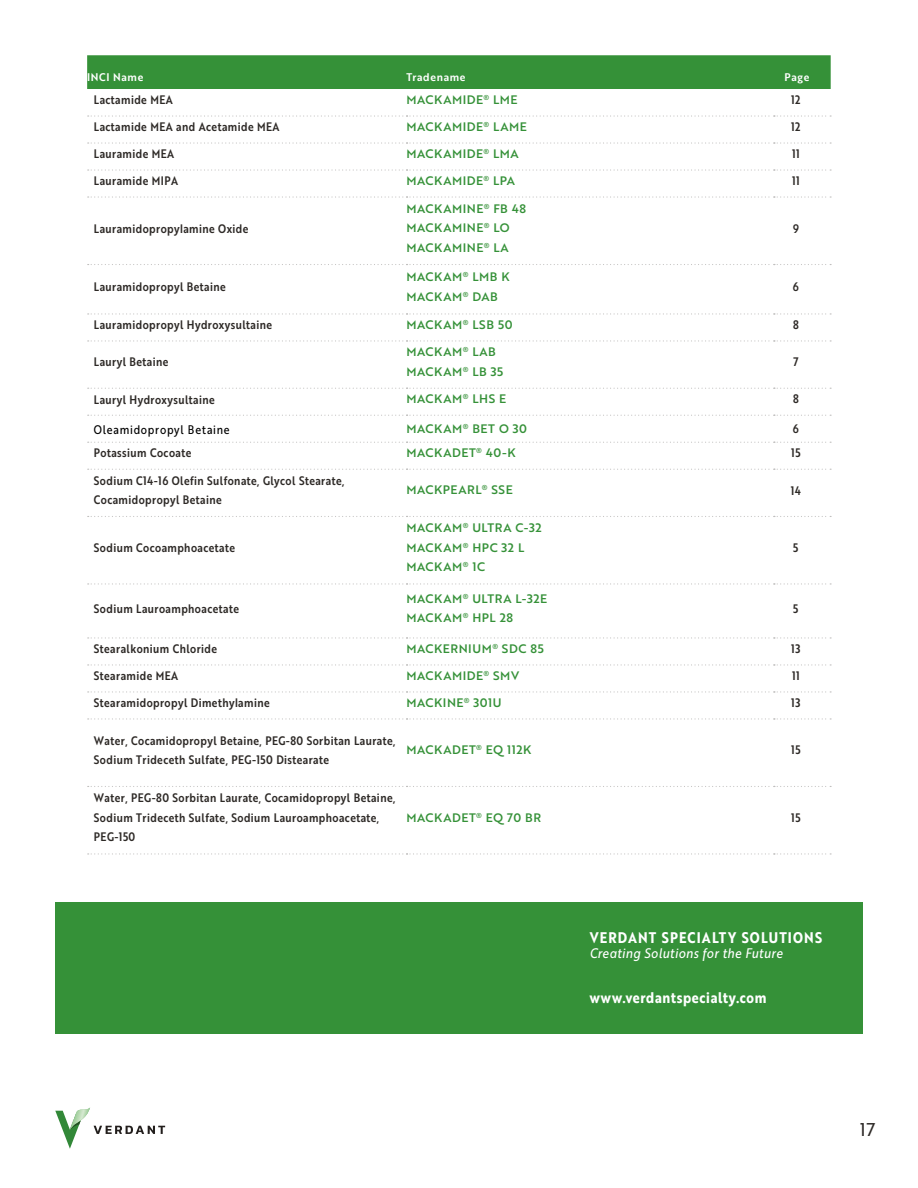
<style>
.page{position:relative;width:918px;height:1188px;background:#fff}
.page>*{position:absolute;margin:0;border:0;box-sizing:border-box;transform-origin:0 0}
.t1{font:18px "Brother 1816 Regular";color:#2d2926}
.t2{font:700 15px "Brother XS";letter-spacing:.065em;color:#fff}
.t3{font:700 15px "Brother XS";letter-spacing:.045em;color:#fff}
.t4{font:italic 13.5px "Brother XS";letter-spacing:.035em;color:#fff}
.t5{font:12.15px "Brother XS";letter-spacing:.06em;color:#000}
.t6{font:500 12px/19.5px "Brother XS";letter-spacing:.035em;color:#2d2926}
.t7{font:12px/19.5px "Brother 1816 Medium";letter-spacing:.045em;color:#359138}
.t8{font:500 10.8px "Brother XS";letter-spacing:.055em;color:#fff;scale:1.11 1}
</style>
<div class="page">
<svg style="left:55px;top:1107px;width:110px;height:42px"></svg>
<div style="left:87px;top:55px;width:744px;height:34px;background:#359138"></div>
<svg style="left:88px;top:115px;width:743px;height:2px"></svg>
<svg style="left:88px;top:142px;width:743px;height:2px"></svg>
<svg style="left:88px;top:169px;width:743px;height:2px"></svg>
<svg style="left:88px;top:196px;width:743px;height:2px"></svg>
<svg style="left:88px;top:264px;width:743px;height:1px"></svg>
<svg style="left:88px;top:313px;width:743px;height:2px"></svg>
<svg style="left:88px;top:340px;width:743px;height:2px"></svg>
<svg style="left:88px;top:388px;width:743px;height:1px"></svg>
<svg style="left:88px;top:415px;width:743px;height:1px"></svg>
<svg style="left:88px;top:442px;width:743px;height:1px"></svg>
<svg style="left:88px;top:469px;width:743px;height:1px"></svg>
<svg style="left:88px;top:516px;width:743px;height:1px"></svg>
<svg style="left:88px;top:583px;width:743px;height:2px"></svg>
<svg style="left:88px;top:637px;width:743px;height:2px"></svg>
<svg style="left:88px;top:664px;width:743px;height:2px"></svg>
<svg style="left:88px;top:691px;width:743px;height:2px"></svg>
<svg style="left:88px;top:718px;width:743px;height:2px"></svg>
<svg style="left:88px;top:786px;width:743px;height:1px"></svg>
<svg style="left:88px;top:853px;width:743px;height:2px"></svg>
<div style="left:55px;top:902px;width:808px;height:132px;background:#359138"></div>
<p class="t8" style="left:87px;top:69px;width:52px">INCI Name</p>
<p class="t8" style="left:407px;top:69px;width:55px">Tradename</p>
<p class="t8" style="left:785px;top:69px;width:24px">Page</p>
<p class="t6" style="left:94px;top:90px;width:80px">Lactamide MEA</p>
<p class="t7" style="left:407px;top:89px;width:113px">MACKAMIDE<sup>®</sup> LME</p>
<p class="t6" style="left:791px;top:90px;width:11px">12</p>
<p class="t6" style="left:94px;top:117px;width:187px">Lactamide MEA and Acetamide MEA</p>
<p class="t7" style="left:407px;top:117px;width:122px">MACKAMIDE<sup>®</sup> LAME</p>
<p class="t6" style="left:791px;top:117px;width:11px">12</p>
<p class="t6" style="left:94px;top:144px;width:82px">Lauramide MEA</p>
<p class="t7" style="left:407px;top:144px;width:114px">MACKAMIDE<sup>®</sup> LMA</p>
<p class="t6" style="left:792px;top:144px;width:9px">11</p>
<p class="t6" style="left:94px;top:171px;width:86px">Lauramide MIPA</p>
<p class="t7" style="left:407px;top:171px;width:110px">MACKAMIDE<sup>®</sup> LPA</p>
<p class="t6" style="left:792px;top:171px;width:9px">11</p>
<p class="t6" style="left:94px;top:218px;width:156px">Lauramidopropylamine Oxide</p>
<p class="t7" style="left:407px;top:198px;width:121px">MACKAMINE<sup>®</sup> FB 48<br>MACKAMINE<sup>®</sup> LO<br>MACKAMINE<sup>®</sup> LA</p>
<p class="t6" style="left:793px;top:218px;width:7px">9</p>
<p class="t6" style="left:94px;top:277px;width:133px">Lauramidopropyl Betaine</p>
<p class="t7" style="left:407px;top:267px;width:104px">MACKAM<sup>®</sup> LMB K<br>MACKAM<sup>®</sup> DAB</p>
<p class="t6" style="left:793px;top:277px;width:8px">6</p>
<p class="t6" style="left:94px;top:315px;width:180px">Lauramidopropyl Hydroxysultaine</p>
<p class="t7" style="left:407px;top:315px;width:107px">MACKAM<sup>®</sup> LSB 50</p>
<p class="t6" style="left:793px;top:315px;width:7px">8</p>
<p class="t6" style="left:94px;top:352px;width:76px">Lauryl Betaine</p>
<p class="t7" style="left:407px;top:342px;width:98px">MACKAM<sup>®</sup> LAB<br>MACKAM<sup>®</sup> LB 35</p>
<p class="t6" style="left:793px;top:352px;width:7px">7</p>
<p class="t6" style="left:94px;top:389px;width:122px">Lauryl Hydroxysultaine</p>
<p class="t7" style="left:407px;top:389px;width:101px">MACKAM<sup>®</sup> LHS E</p>
<p class="t6" style="left:793px;top:389px;width:7px">8</p>
<p class="t5" style="left:94px;top:420px;width:137px">Oleamidopropyl Betaine</p>
<p class="t7" style="left:407px;top:419px;width:122px">MACKAM<sup>®</sup> BET O 30</p>
<p class="t6" style="left:793px;top:419px;width:8px">6</p>
<p class="t6" style="left:94px;top:443px;width:99px">Potassium Cocoate</p>
<p class="t7" style="left:407px;top:443px;width:111px">MACKADET<sup>®</sup> 40-K</p>
<p class="t6" style="left:791px;top:443px;width:11px">15</p>
<p class="t6" style="left:94px;top:470px;width:252px">Sodium C14-16 Olefin Sulfonate, Glycol Stearate,<br>Cocamidopropyl Betaine</p>
<p class="t7" style="left:407px;top:480px;width:108px">MACKPEARL<sup>®</sup> SSE</p>
<p class="t6" style="left:791px;top:480px;width:12px">14</p>
<p class="t6" style="left:94px;top:537px;width:143px">Sodium Cocoamphoacetate</p>
<p class="t7" style="left:407px;top:518px;width:137px">MACKAM<sup>®</sup> ULTRA C-32<br>MACKAM<sup>®</sup> HPC 32 L<br>MACKAM<sup>®</sup> 1C</p>
<p class="t6" style="left:793px;top:537px;width:7px">5</p>
<p class="t6" style="left:94px;top:598px;width:147px">Sodium Lauroamphoacetate</p>
<p class="t7" style="left:407px;top:588px;width:142px">MACKAM<sup>®</sup> ULTRA L-32E<br>MACKAM<sup>®</sup> HPL 28</p>
<p class="t6" style="left:793px;top:598px;width:7px">5</p>
<p class="t6" style="left:94px;top:639px;width:125px">Stearalkonium Chloride</p>
<p class="t7" style="left:407px;top:639px;width:139px">MACKERNIUM<sup>®</sup> SDC 85</p>
<p class="t6" style="left:791px;top:639px;width:11px">13</p>
<p class="t6" style="left:94px;top:666px;width:86px">Stearamide MEA</p>
<p class="t7" style="left:407px;top:666px;width:114px">MACKAMIDE<sup>®</sup> SMV</p>
<p class="t6" style="left:792px;top:666px;width:9px">11</p>
<p class="t6" style="left:94px;top:693px;width:177px">Stearamidopropyl Dimethylamine</p>
<p class="t7" style="left:407px;top:693px;width:97px">MACKINE<sup>®</sup> 301U</p>
<p class="t6" style="left:791px;top:693px;width:11px">13</p>
<p class="t6" style="left:94px;top:730px;width:303px">Water, Cocamidopropyl Betaine, PEG-80 Sorbitan Laurate,<br>Sodium Trideceth Sulfate, PEG-150 Distearate</p>
<p class="t7" style="left:407px;top:740px;width:126px">MACKADET<sup>®</sup> EQ 112K</p>
<p class="t6" style="left:791px;top:740px;width:11px">15</p>
<p class="t6" style="left:94px;top:788px;width:303px">Water, PEG-80 Sorbitan Laurate, Cocamidopropyl Betaine,<br>Sodium Trideceth Sulfate, Sodium Lauroamphoacetate,<br>PEG-150</p>
<p class="t7" style="left:407px;top:807px;width:136px">MACKADET<sup>®</sup> EQ 70 BR</p>
<p class="t6" style="left:791px;top:807px;width:11px">15</p>
<p class="t2" style="left:590px;top:926px;width:234px">VERDANT SPECIALTY SOLUTIONS</p>
<p class="t4" style="left:590px;top:943px;width:194px">Creating Solutions for the Future</p>
<p class="t3" style="left:590px;top:986px;width:178px">www.verdantspecialty.com</p>
<h1 class="t1" style="left:860px;top:1116px;width:17px">17</h1>
</div>
